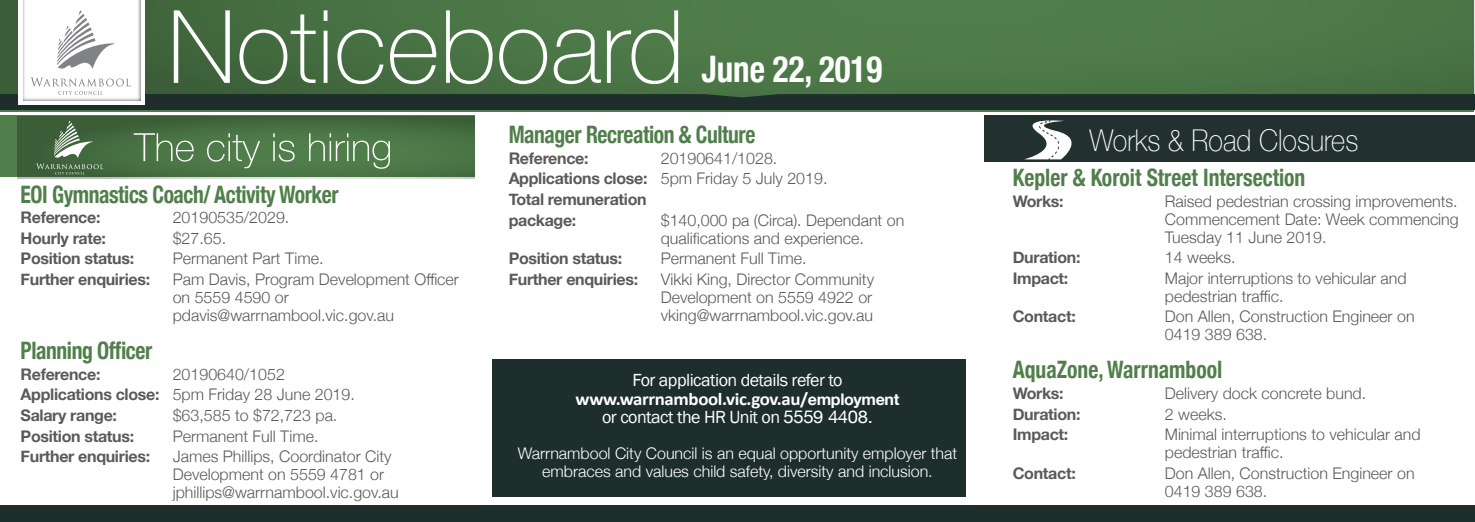
<style>
.page{position:relative;width:1475px;height:522px;background:#fff}
.page>*{position:absolute;margin:0;border:0;box-sizing:border-box;transform-origin:0 0}
.t1{font:700 condensed 36.6px "Helvetica Neue";color:#fff;scale:.9 1}
.t2{font:100 30px "Helvetica Neue";color:#fff;scale:.9 1}
.t3{font:700 condensed 24px "Helvetica Neue";letter-spacing:-.02em;color:#517f4b;scale:.9 1}
.t4{font:700 condensed 24px "Helvetica Neue";color:#517f4b;scale:.9 1}
.t5{font:18px "Franklin Gothic";letter-spacing:-.03em;color:#fff}
.t6{font:700 18px "Calibri";letter-spacing:-.02em;color:#fff;scale:1.05 1}
.t7{font:300 16px/18px "Helvetica Neue";color:#595b58}
.t8{font:700 16px "Helvetica Neue";letter-spacing:-.02em;color:#595b58}
.t9{font:300 16px/18px "Helvetica Neue";color:#fff;text-align:center}
.s1{font-weight:700}
.s2{font-family:"Helvetica Neue";font-size:16px}
.s3{font-family:"Helvetica Neue";font-size:17.6px}
</style>
<div class="page">
<div style="left:0;top:0;width:1473px;height:111px;background:#517f4b"></div>
<div style="left:492px;top:359px;width:474px;height:137px;background:#1e2e2d"></div>
<div style="left:0;top:505px;width:1474px;height:17px;background:#1e2e2d"></div>
<svg style="left:0;top:115px;width:474px;height:62px;background:#456d40"></svg>
<svg style="left:134px;top:133px;width:256px;height:36px;background:#60885b"></svg>
<svg style="left:36px;top:121px;width:67px;height:53px;background:#597856"></svg>
<div style="left:984px;top:115px;width:490px;height:47px;background:#22312f"></div>
<svg style="left:1025px;top:120px;width:47px;height:39px"></svg>
<div style="left:21px;top:0;width:122px;height:104px;background:#fff"></div>
<svg style="left:0;top:3px;width:1474px;height:107px"></svg>
<p class="t3" style="left:21px;top:174px;width:355px">EOI Gymnastics Coach/ Activity Worker</p>
<p class="t8" style="left:21px;top:205px;width:81px">Reference:</p>
<p class="t7" style="left:173px;top:207px;width:118px">20190535/2029.</p>
<p class="t8" style="left:21px;top:225px;width:87px">Hourly rate:</p>
<p class="t7" style="left:173px;top:228px;width:55px">$27.65.</p>
<p class="t8" style="left:21px;top:246px;width:115px">Position status:</p>
<p class="t7" style="left:173px;top:248px;width:152px">Permanent Part Time.</p>
<p class="t8" style="left:21px;top:267px;width:131px">Further enquiries:</p>
<p class="t7" style="left:173px;top:269px;width:288px">Pam Davis, Program Development Officer on 5559 4590 or</p>
<p class="t7" style="left:173px;top:305px;width:223px">pdavis@warrnambool.vic.gov.au</p>
<p class="t3" style="left:21px;top:330px;width:148px">Planning Officer</p>
<p class="t8" style="left:21px;top:361px;width:81px">Reference:</p>
<p class="t7" style="left:173px;top:364px;width:114px">20190640/1052</p>
<p class="t7" style="left:21px;top:384px;width:335px"><span class="s1">Applications close:</span> 5pm Friday 28 June 2019.</p>
<p class="t8" style="left:21px;top:402px;width:98px">Salary range:</p>
<p class="t7" style="left:173px;top:405px;width:166px">$63,585 to $72,723 pa.</p>
<p class="t8" style="left:21px;top:423px;width:115px">Position status:</p>
<p class="t7" style="left:173px;top:425px;width:147px">Permanent Full Time.</p>
<p class="t8" style="left:21px;top:444px;width:131px">Further enquiries:</p>
<p class="t7" style="left:173px;top:446px;width:220px">James Phillips, Coordinator City<br>Development on 5559 4781 or</p>
<p class="t7" style="left:173px;top:482px;width:227px">jphillips@warrnambool.vic.gov.au</p>
<p class="t1" style="left:701px;top:38px;width:202px">June 22, 2019</p>
<p class="t3" style="left:508px;top:115px;width:275px">Manager Recreation &amp; Culture</p>
<p class="t8" style="left:508px;top:145px;width:81px">Reference:</p>
<p class="t7" style="left:660px;top:148px;width:118px">20190641/1028.</p>
<p class="t7" style="left:508px;top:168px;width:320px"><span class="s1">Applications close:</span> 5pm Friday 5 July 2019.</p>
<p class="t8" style="left:508px;top:186px;width:139px">Total remuneration</p>
<p class="t8" style="left:508px;top:207px;width:69px">package:</p>
<p class="t7" style="left:660px;top:209px;width:245px">$140,000 pa (Circa). Dependant on qualifications and experience.</p>
<p class="t8" style="left:508px;top:246px;width:115px">Position status:</p>
<p class="t7" style="left:660px;top:248px;width:147px">Permanent Full Time.</p>
<p class="t8" style="left:508px;top:266px;width:131px">Further enquiries:</p>
<p class="t7" style="left:660px;top:269px;width:215px;text-align:justify">Vikki King, Director Community Development on 5559 4922 or vking@warrnambool.vic.gov.au</p>
<p class="t5" style="left:632px;top:368px;width:211px">For application details refer to</p>
<p class="t6" style="left:575px;top:387px;width:310px">www.warrnambool.vic.gov.au/<span class="s2">employment</span></p>
<p class="t5" style="left:602px;top:405px;width:272px">or contact the HR Unit on <span class="s3">5559 4408.</span></p>
<p class="t9" style="left:517px;top:443px;width:441px">Warrnambool City Council is an equal opportunity employer that embraces and values child safety, diversity and inclusion.</p>
<p class="t2" style="left:1089px;top:118px;width:300px">Works &amp; Road Closures</p>
<p class="t4" style="left:1012px;top:157px;width:326px">Kepler &amp; Koroit Street Intersection</p>
<p class="t8" style="left:1012px;top:188px;width:52px">Works:</p>
<p class="t7" style="left:1164px;top:190px;width:294px">Raised pedestrian crossing improvements.</p>
<p class="t7" style="left:1164px;top:208px;width:295px">Commencement Date: Week commencing<br>Tuesday 11 June 2019.</p>
<p class="t8" style="left:1012px;top:245px;width:69px">Duration:</p>
<p class="t7" style="left:1164px;top:247px;width:72px">14 weeks.</p>
<p class="t8" style="left:1012px;top:265px;width:57px">Impact:</p>
<p class="t7" style="left:1164px;top:268px;width:243px">Major interruptions to vehicular and pedestrian traffic.</p>
<p class="t8" style="left:1012px;top:304px;width:64px">Contact:</p>
<p class="t7" style="left:1164px;top:306px;width:251px">Don Allen, Construction Engineer on</p>
<p class="t7" style="left:1164px;top:324px;width:104px">0419 389 638.</p>
<p class="t4" style="left:1012px;top:350px;width:234px">AquaZone, Warrnambool</p>
<p class="t8" style="left:1012px;top:380px;width:52px">Works:</p>
<p class="t7" style="left:1164px;top:383px;width:203px">Delivery dock concrete bund.</p>
<p class="t8" style="left:1012px;top:401px;width:69px">Duration:</p>
<p class="t7" style="left:1164px;top:403px;width:63px">2 weeks.</p>
<p class="t8" style="left:1012px;top:422px;width:57px">Impact:</p>
<p class="t7" style="left:1164px;top:424px;width:257px">Minimal interruptions to vehicular and pedestrian traffic.</p>
<p class="t8" style="left:1012px;top:460px;width:64px">Contact:</p>
<p class="t7" style="left:1164px;top:463px;width:251px">Don Allen, Construction Engineer on</p>
<p class="t7" style="left:1164px;top:481px;width:104px">0419 389 638.</p>
</div>
